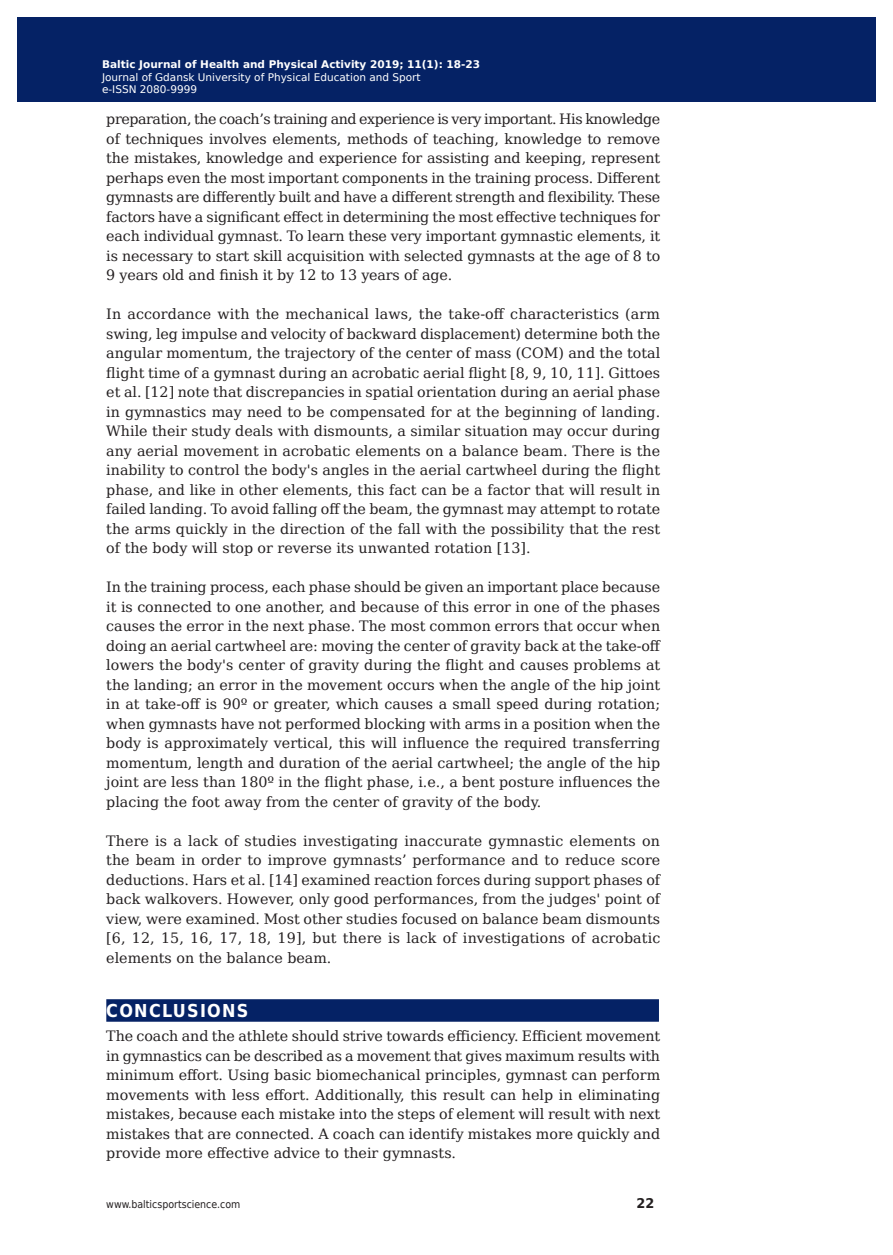
<style>
.page{position:relative;width:893px;height:1255px;background:#fff}
.page>*{position:absolute;margin:0;border:0;box-sizing:border-box;transform-origin:0 0}
.t1{font:700 17.85px "DejaVu Sans Condensed";letter-spacing:.07em;color:#fff}
.t2{font:14.25px/19.5px "DejaVu Serif";color:#231f20;text-align:justify}
.t3{font:700 13.35px "DejaVu Sans";color:#231f20;scale:.96 1}
.t4{font:10.5px/12.6px "DejaVu Sans";color:#fff}
.t5{font:700 10.5px "DejaVu Sans";color:#fff}
.t6{font:10.5px "DejaVu Sans Condensed";color:#231f20}
</style>
<div class="page">
<div style="left:106px;top:999px;width:553px;height:22px;background:#052265"></div>
<div style="left:17px;top:17px;width:855px;height:85px;background:#052265"></div>
<p class="t5" style="left:108px;top:55px;width:358px">Baltic Journal of Health and Physical Activity 2014; 1(1): 1-4</p>
<p class="t4" style="left:108px;top:70px;width:320px">Journal of Gdansk University of Physical Education and Sport e-I SN 2080-</p>
<p class="t5" style="left:102px;top:56px;width:380px">Baltic Journal of Health and Physical Activity 2019; 11(1): 18-23</p>
<p class="t4" style="left:102px;top:70px;width:320px">Journal of Gdansk University of Physical Education and Sport</p>
<p class="t4" style="left:102px;top:83px;width:102px">e-ISSN 2080-99999</p>
<p class="t2" style="left:106px;top:109px;width:555px">preparation, the coach’s training and experience is very important. His knowledge of techniques involves elements, methods of teaching, knowledge to remove the mistakes, knowledge and experience for assisting and keeping, represent perhaps even the most important components in the training process. Different gymnasts are differently built and have a different strength and flexibility. These factors have a significant effect in determining the most effective techniques for each individual gymnast. To learn these very important gymnastic elements, it is necessary to start skill acquisition with selected gymnasts at the age of 8 to 9 years old and finish it by 12 to 13 years of age.</p>
<p class="t2" style="left:106px;top:304px;width:555px">In accordance with the mechanical laws, the take-off characteristics (arm swing, leg impulse and velocity of backward displacement) determine both the angular momentum, the trajectory of the center of mass (COM) and the total flight time of a gymnast during an acrobatic aerial flight [8, 9, 10, 11]. Gittoes et al. [12] note that discrepancies in spatial orientation during an aerial phase in gymnastics may need to be compensated for at the beginning of landing.<br>While their study deals with dismounts, a similar situation may occur during any aerial movement in acrobatic elements on a balance beam. There is the inability to control the body's angles in the aerial cartwheel during the flight phase, and like in other elements, this fact can be a factor that will result in failed landing. To avoid falling off the beam, the gymnast may attempt to rotate the arms quickly in the direction of the fall with the possibility that the rest of the body will stop or reverse its unwanted rotation [13].</p>
<p class="t2" style="left:106px;top:577px;width:556px">In the training process, each phase should be given an important place because it is connected to one another, and because of this error in one of the phases causes the error in the next phase. The most common errors that occur when doing an aerial cartwheel are: moving the center of gravity back at the take-off lowers the body's center of gravity during the flight and causes problems at the landing; an error in the movement occurs when the angle of the hip joint in at take-off is 90º or greater, which causes a small speed during rotation; when gymnasts have not performed blocking with arms in a position when the body is approximately vertical, this will influence the required transferring momentum, length and duration of the aerial cartwheel; the angle of the hip joint are less than 180º in the flight phase, i.e., a bent posture influences the placing the foot away from the center of gravity of the body.</p>
<p class="t2" style="left:106px;top:830px;width:556px">There is a lack of studies investigating inaccurate gymnastic elements on the beam in order to improve gymnasts’ performance and to reduce score deductions. Hars et al. [14] examined reaction forces during support phases of back walkovers. However, only good performances, from the judges' point of view, were examined. Most other studies focused on balance beam dismounts [6, 12, 15, 16, 17, 18, 19], but there is lack of investigations of acrobatic elements on the balance beam.</p>
<p class="t1" style="left:106px;top:996px;width:144px">CONCLUSIONS</p>
<p class="t2" style="left:106px;top:1025px;width:556px">The coach and the athlete should strive towards efficiency. Efficient movement in gymnastics can be described as a movement that gives maximum results with minimum effort. Using basic biomechanical principles, gymnast can perform movements with less effort. Additionally, this result can help in eliminating mistakes, because each mistake into the steps of element will result with next mistakes that are connected. A coach can identify mistakes more quickly and provide more effective advice to their gymnasts.</p>
<p class="t6" style="left:106px;top:1195px;width:136px">www.balticsportscience.com</p>
<p class="t3" style="left:636px;top:1192px;width:20px">22</p>
</div>
